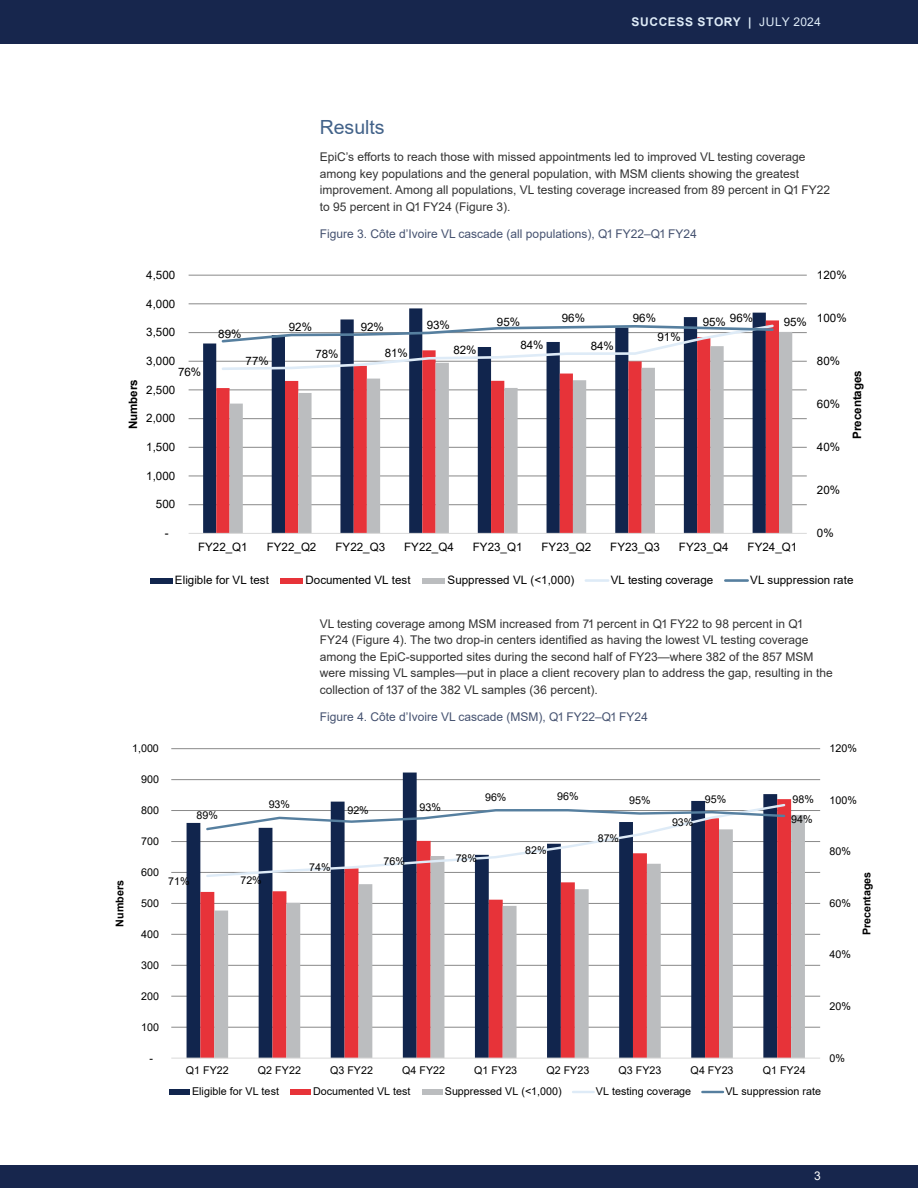
<style>
.page{position:relative;width:918px;height:1188px;background:#fff}
.page>*{position:absolute;margin:0;border:0;box-sizing:border-box;transform-origin:0 0}
.body{font:19.5px "Arial";color:#426289}
.body-2{font:12px/16.5px "Arial";color:#333}
.body-3{font:12px "Arial";color:#455270}
.t1{font:700 12px "Arial";letter-spacing:.055em;color:#deebf7}
.t2{font:12px "Arial";color:#fff}
.t3{font:11.7px "Arial";color:#000}
.t4{font:11.55px "Arial";color:#000}
.t5{font:700 11.55px "Arial";color:#000}
.t6{font:10.8px "Arial";color:#000}
.t7{font:700 10.8px "Arial";color:#000}
.t8{font:10.65px "Arial";color:#000}
.t9{font:700 10.65px "Arial";color:#000}
.s1{font-weight:400}
</style>
<div class="page">
<div style="left:0;top:0;width:918px;height:44px;background:#17264d"></div>
<div style="left:0;top:1166px;width:918px;height:22px;background:#17264d"></div>
<hr style="left:171px;top:1027px;width:649px;height:1px;background:#898989">
<hr style="left:171px;top:996px;width:649px;height:1px;background:#898989">
<hr style="left:171px;top:965px;width:649px;height:1px;background:#898989">
<hr style="left:171px;top:934px;width:649px;height:1px;background:#898989">
<hr style="left:171px;top:903px;width:649px;height:1px;background:#898989">
<hr style="left:171px;top:872px;width:649px;height:1px;background:#898989">
<hr style="left:171px;top:841px;width:649px;height:1px;background:#898989">
<hr style="left:171px;top:810px;width:649px;height:1px;background:#898989">
<hr style="left:171px;top:779px;width:649px;height:1px;background:#898989">
<hr style="left:171px;top:748px;width:649px;height:1px;background:#898989">
<svg style="left:187px;top:773px;width:590px;height:285px"></svg>
<svg style="left:200px;top:799px;width:591px;height:259px"></svg>
<svg style="left:214px;top:815px;width:591px;height:243px"></svg>
<hr style="left:171px;top:1058px;width:649px;height:1px;background:#d9d9d9">
<svg style="left:205px;top:802px;width:582px;height:76px"></svg>
<svg style="left:205px;top:808px;width:582px;height:24px"></svg>
<div style="left:169px;top:1089px;width:21px;height:6px;background:#11254d"></div>
<div style="left:290px;top:1089px;width:21px;height:6px;background:#e73339"></div>
<div style="left:422px;top:1089px;width:21px;height:6px;background:#bbbdbf"></div>
<hr style="left:573px;top:1091px;width:21px;height:2px;background:#deebf7">
<hr style="left:702px;top:1091px;width:21px;height:2px;background:#567f9f">
<hr style="left:189px;top:504px;width:618px;height:1px;background:#898989">
<hr style="left:189px;top:476px;width:618px;height:1px;background:#898989">
<hr style="left:189px;top:447px;width:618px;height:1px;background:#898989">
<hr style="left:189px;top:418px;width:618px;height:1px;background:#898989">
<hr style="left:189px;top:390px;width:618px;height:1px;background:#898989">
<hr style="left:189px;top:361px;width:618px;height:1px;background:#898989">
<hr style="left:189px;top:332px;width:618px;height:1px;background:#898989">
<hr style="left:189px;top:304px;width:618px;height:1px;background:#898989">
<hr style="left:189px;top:275px;width:618px;height:1px;background:#898989">
<svg style="left:203px;top:308px;width:563px;height:225px"></svg>
<svg style="left:216px;top:320px;width:563px;height:213px"></svg>
<svg style="left:230px;top:332px;width:562px;height:201px"></svg>
<hr style="left:189px;top:533px;width:618px;height:1px;background:#d9d9d9">
<svg style="left:220px;top:323px;width:555px;height:48px"></svg>
<div style="left:150px;top:578px;width:23px;height:5px;background:#11254d"></div>
<div style="left:281px;top:578px;width:22px;height:5px;background:#e73339"></div>
<div style="left:423px;top:578px;width:22px;height:5px;background:#bbbdbf"></div>
<hr style="left:586px;top:579px;width:22px;height:3px;background:#deebf7">
<hr style="left:725px;top:579px;width:23px;height:3px;background:#567f9f">
<p class="t1" style="left:631px;top:13px;width:191px">SUCCESS STORY | <span class="s1">JULY 2024</span></p>
<p class="body" style="left:320px;top:114px;width:67px">Results</p>
<p class="body-2" style="left:320px;top:149px;width:512px">EpiC’s efforts to reach those with missed appointments led to improved VL testing coverage among key populations and the general population, with MSM clients showing the greatest improvement. Among all populations, VL testing coverage increased from 89 percent in Q1 FY22 to 95 percent in Q1 FY24 (Figure 3).</p>
<p class="body-3" style="left:320px;top:225px;width:379px">Figure 3. Côte d’Ivoire VL cascade (all populations), Q1 FY22–Q1 FY24</p>
<p class="t5" style="left:125px;top:429px;width:52px;rotate:-90deg">Numbers</p>
<p class="t4" style="left:146px;top:267px;width:31px">4,500</p>
<p class="t4" style="left:146px;top:296px;width:31px">4,000</p>
<p class="t4" style="left:146px;top:324px;width:31px">3,500</p>
<p class="t4" style="left:146px;top:353px;width:31px">3,000</p>
<p class="t4" style="left:178px;top:364px;width:25px">76%</p>
<p class="t4" style="left:146px;top:382px;width:31px">2,500</p>
<p class="t4" style="left:146px;top:410px;width:31px">2,000</p>
<p class="t4" style="left:146px;top:439px;width:31px">1,500</p>
<p class="t4" style="left:146px;top:468px;width:31px">1,000</p>
<p class="t4" style="left:156px;top:496px;width:21px">500</p>
<p class="t4" style="left:165px;top:525px;width:5px">-</p>
<p class="t4" style="left:218px;top:326px;width:25px">89%</p>
<p class="t4" style="left:246px;top:353px;width:25px">77%</p>
<p class="t4" style="left:289px;top:319px;width:25px">92%</p>
<p class="t4" style="left:361px;top:319px;width:25px">92%</p>
<p class="t3" style="left:427px;top:317px;width:25px">93%</p>
<p class="t4" style="left:497px;top:314px;width:25px">95%</p>
<p class="t4" style="left:562px;top:310px;width:25px">96%</p>
<p class="t4" style="left:633px;top:310px;width:25px">96%</p>
<p class="t4" style="left:703px;top:314px;width:25px">95%</p>
<p class="t4" style="left:784px;top:314px;width:25px">95%</p>
<p class="t3" style="left:730px;top:310px;width:25px">96%</p>
<p class="t4" style="left:658px;top:329px;width:25px">91%</p>
<p class="t4" style="left:520px;top:337px;width:25px">84%</p>
<p class="t3" style="left:591px;top:337px;width:25px">84%</p>
<p class="t4" style="left:315px;top:346px;width:25px">78%</p>
<p class="t4" style="left:385px;top:345px;width:25px">81%</p>
<p class="t4" style="left:453px;top:342px;width:25px">82%</p>
<p class="t4" style="left:198px;top:539px;width:51px">FY22_Q1</p>
<p class="t4" style="left:267px;top:539px;width:51px">FY22_Q2</p>
<p class="t4" style="left:335px;top:539px;width:51px">FY22_Q3</p>
<p class="t4" style="left:404px;top:539px;width:51px">FY22_Q4</p>
<p class="t4" style="left:473px;top:539px;width:51px">FY23_Q1</p>
<p class="t4" style="left:542px;top:539px;width:51px">FY23_Q2</p>
<p class="t4" style="left:610px;top:539px;width:51px">FY23_Q3</p>
<p class="t4" style="left:679px;top:539px;width:51px">FY23_Q4</p>
<p class="t4" style="left:748px;top:539px;width:51px">FY24_Q1</p>
<p class="t4" style="left:817px;top:267px;width:31px">120%</p>
<p class="t4" style="left:817px;top:310px;width:31px">100%</p>
<p class="t4" style="left:817px;top:353px;width:25px">80%</p>
<p class="t4" style="left:817px;top:396px;width:25px">60%</p>
<p class="t4" style="left:817px;top:439px;width:25px">40%</p>
<p class="t5" style="left:849px;top:439px;width:70px;rotate:-90deg">Precentages</p>
<p class="t4" style="left:817px;top:482px;width:25px">20%</p>
<p class="t4" style="left:817px;top:525px;width:18px">0%</p>
<p class="t4" style="left:175px;top:572px;width:95px">Eligible for VL test</p>
<p class="t4" style="left:305px;top:572px;width:107px">Documented VL test</p>
<p class="t4" style="left:448px;top:572px;width:128px">Suppressed VL (&lt;1,000)</p>
<p class="t4" style="left:611px;top:572px;width:104px">VL testing coverage</p>
<p class="t4" style="left:750px;top:572px;width:105px">VL suppression rate</p>
<p class="body-2" style="left:320px;top:615px;width:515px">VL testing coverage among MSM increased from 71 percent in Q1 FY22 to 98 percent in Q1<br>FY24 (Figure 4). The two drop-in centers identified as having the lowest VL testing coverage among the EpiC-supported sites during the second half of FY23—where 382 of the 857 MSM were missing VL samples—put in place a client recovery plan to address the gap, resulting in the collection of 137 of the 382 VL samples (36 percent).</p>
<p class="body-3" style="left:320px;top:708px;width:330px">Figure 4. Côte d’Ivoire VL cascade (MSM), Q1 FY22–Q1 FY24</p>
<p class="t9" style="left:112px;top:927px;width:48px;rotate:-90deg">Numbers</p>
<p class="t6" style="left:132px;top:741px;width:28px">1,000</p>
<p class="t6" style="left:141px;top:772px;width:20px">900</p>
<p class="t6" style="left:141px;top:803px;width:20px">800</p>
<p class="t8" style="left:141px;top:834px;width:19px">700</p>
<p class="t6" style="left:141px;top:865px;width:20px">600</p>
<p class="t6" style="left:141px;top:896px;width:20px">500</p>
<p class="t6" style="left:141px;top:927px;width:20px">400</p>
<p class="t6" style="left:141px;top:957px;width:20px">300</p>
<p class="t8" style="left:141px;top:989px;width:19px">200</p>
<p class="t6" style="left:141px;top:1019px;width:20px">100</p>
<p class="t6" style="left:149px;top:1050px;width:5px">-</p>
<p class="t6" style="left:830px;top:741px;width:29px">120%</p>
<p class="t8" style="left:197px;top:808px;width:23px">89%</p>
<p class="t8" style="left:269px;top:797px;width:23px">93%</p>
<p class="t6" style="left:347px;top:802px;width:23px">92%</p>
<p class="t6" style="left:420px;top:800px;width:23px">93%</p>
<p class="t8" style="left:485px;top:789px;width:23px">96%</p>
<p class="t6" style="left:557px;top:789px;width:23px">96%</p>
<p class="t8" style="left:629px;top:793px;width:23px">95%</p>
<p class="t8" style="left:705px;top:792px;width:23px">95%</p>
<p class="t6" style="left:672px;top:815px;width:23px">93%</p>
<p class="t8" style="left:793px;top:792px;width:23px">98%</p>
<p class="t6" style="left:791px;top:812px;width:23px">94%</p>
<p class="t8" style="left:830px;top:793px;width:29px">100%</p>
<p class="t8" style="left:598px;top:830px;width:23px">87%</p>
<p class="t8" style="left:168px;top:874px;width:23px">71%</p>
<p class="t8" style="left:240px;top:873px;width:23px">72%</p>
<p class="t8" style="left:309px;top:860px;width:23px">74%</p>
<p class="t6" style="left:384px;top:854px;width:23px">76%</p>
<p class="t8" style="left:456px;top:851px;width:23px">78%</p>
<p class="t6" style="left:525px;top:843px;width:23px">82%</p>
<p class="t6" style="left:830px;top:844px;width:23px">80%</p>
<p class="t6" style="left:830px;top:896px;width:23px">60%</p>
<p class="t7" style="left:859px;top:935px;width:65px;rotate:-90deg">Precentages</p>
<p class="t8" style="left:830px;top:947px;width:23px">40%</p>
<p class="t6" style="left:830px;top:999px;width:23px">20%</p>
<p class="t8" style="left:186px;top:1063px;width:45px">Q1 FY22</p>
<p class="t8" style="left:258px;top:1063px;width:45px">Q2 FY22</p>
<p class="t8" style="left:330px;top:1063px;width:45px">Q3 FY22</p>
<p class="t8" style="left:402px;top:1063px;width:44px">Q4 FY22</p>
<p class="t8" style="left:474px;top:1063px;width:44px">Q1 FY23</p>
<p class="t8" style="left:546px;top:1063px;width:44px">Q2 FY23</p>
<p class="t8" style="left:619px;top:1063px;width:44px">Q3 FY23</p>
<p class="t8" style="left:691px;top:1063px;width:44px">Q4 FY23</p>
<p class="t8" style="left:763px;top:1063px;width:44px">Q1 FY24</p>
<p class="t6" style="left:192px;top:1084px;width:88px">Eligible for VL test</p>
<p class="t6" style="left:313px;top:1084px;width:99px">Documented VL test</p>
<p class="t6" style="left:445px;top:1084px;width:119px">Suppressed VL (&lt;1,000)</p>
<p class="t6" style="left:596px;top:1084px;width:97px">VL testing coverage</p>
<p class="t6" style="left:725px;top:1084px;width:97px">VL suppression rate</p>
<p class="t6" style="left:830px;top:1050px;width:17px">0%</p>
<p class="t2" style="left:814px;top:1168px;width:8px">3</p>
</div>
